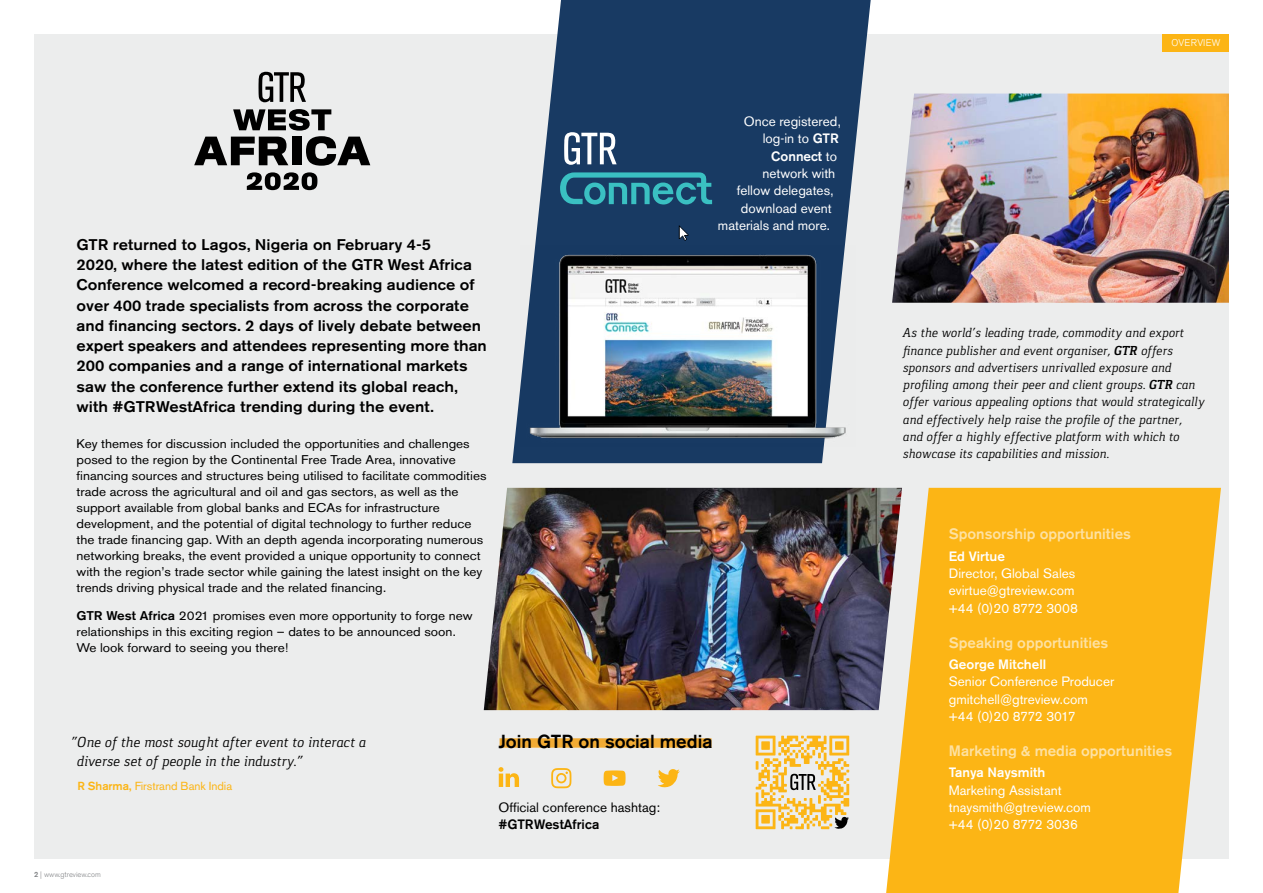
<style>
.page{position:relative;width:1263px;height:893px;background:#fff}
.page>*{position:absolute;margin:0;border:0;box-sizing:border-box;transform-origin:0 0}
.t1{font:500 18.75px "Akzidenz Grotesk BQ";color:#000}
.t2{font:500 15.3px/20.2px "Akzidenz Grotesk BQ";color:#000;scale:1.07 1}
.t3{font:500 15px "Akzidenz Grotesk BQ";color:#fee1a1}
.t4{font:italic 15px/19.5px "Gaspar";color:#000}
.t5{font:italic 13.5px/17.2px "Gaspar";color:#000}
.t6{font:13.5px/17.2px "Akzidenz Grotesk BQ";color:#fff}
.t7{font:500 13.5px "Akzidenz Grotesk BQ";color:#fff}
.t8{font:13.5px "Akzidenz Grotesk BQ";color:#000}
.t9{font:500 13.5px "Akzidenz Grotesk BQ";color:#000}
.t10{font:12.6px/16px "Akzidenz Grotesk BQ";color:#000;scale:1.07 1}
.t11{font:11.7px "Akzidenz Grotesk BQ";letter-spacing:-.005em;color:#fcb515}
.t12{font:300 9.75px "Akzidenz Grotesk BQ";letter-spacing:.01em;color:#fff}
.t13{font:300 7.5px "Akzidenz Grotesk BQ";color:#808285}
.s1{font-weight:500}
.s2{font-weight:400}
.s3{font-weight:700}
</style>
<div class="page">
<div style="left:34px;top:34px;width:1195px;height:825px;background:#eceded"></div>
<svg style="left:886px;top:488px;width:335px;height:405px;background:#fabb2b"></svg>
<svg style="left:512px;top:0;width:359px;height:463px;fill:#183a63"></svg>
<svg style="left:258px;top:72px;width:48px;height:30px"></svg>
<svg style="left:194px;top:109px;width:176px;height:57px"></svg>
<svg style="left:247px;top:172px;width:70px;height:18px"></svg>
<svg style="left:564px;top:132px;width:53px;height:33px;background:#788ca3"></svg>
<svg style="left:560px;top:172px;width:152px;height:32px;background:#287a90"></svg>
<img style="left:521px;top:246px;width:335px;height:200px">
<svg style="left:679px;top:225px;width:9px;height:16px"></svg>
<svg style="left:756px;top:736px;width:93px;height:93px"></svg>
<img style="left:892px;top:94px;width:337px;height:209px">
<img style="left:484px;top:488px;width:418px;height:222px">
<svg style="left:498px;top:767px;width:21px;height:20px"></svg>
<div style="left:500px;top:738px;width:211px;height:10px;background:#f1ab34"></div>
<svg style="left:604px;top:770px;width:21px;height:16px"></svg>
<svg style="left:658px;top:769px;width:22px;height:19px"></svg>
<svg style="left:551px;top:768px;width:20px;height:20px"></svg>
<div style="left:1162px;top:34px;width:67px;height:18px;background:#fcb515"></div>
<p class="t2" style="left:77px;top:234px;width:385px">GTR returned to Lagos, Nigeria on February 4-5<br>2020, where the latest edition of the GTR West Africa Conference welcomed a record-breaking audience of over 400 trade specialists from across the corporate and financing sectors. 2 days of lively debate between expert speakers and attendees representing more than 200 companies and a range of international markets saw the conference further extend its global reach, with #GTRWestAfrica trending during the event.</p>
<p class="t10" style="left:77px;top:435px;width:385px">Key themes for discussion included the opportunities and challenges posed to the region by the Continental Free Trade Area, innovative financing sources and structures being utilised to facilitate commodities trade across the agricultural and oil and gas sectors, as well as the support available from global banks and ECAs for infrastructure development, and the potential of digital technology to further reduce the trade financing gap. With an depth agenda incorporating numerous networking breaks, the event provided a unique opportunity to connect with the region’s trade sector while gaining the latest insight on the key trends driving physical trade and the related financing.</p>
<p class="t10" style="left:77px;top:608px;width:372px"><span class="s1">GTR West Africa</span> 2021 promises even more opportunity to forge new relationships in this exciting region – dates to be announced soon.<br>We look forward to seeing you there!</p>
<p class="t6" style="left:744px;top:113px;width:99px">Once registered,</p>
<p class="t6" style="left:763px;top:130px;width:78px">log-in to <span class="s1">GTR</span></p>
<p class="t7" style="left:771px;top:148px;width:67px">Connect <span class="s2">to</span></p>
<p class="t6" style="left:762px;top:165px;width:74px">network with</p>
<p class="t6" style="left:737px;top:182px;width:98px">fellow delegates,</p>
<p class="t6" style="left:741px;top:199px;width:92px">download event</p>
<p class="t6" style="left:718px;top:217px;width:113px">materials and more.</p>
<p class="t4" style="left:77px;top:732px;width:291px;text-indent:-6px">“One of the most sought after event to interact a diverse set of people in the industry.”</p>
<p class="t11" style="left:77px;top:778px;width:156px"><span class="s1">R Sharma,</span> Firstrand Bank India</p>
<p class="t13" style="left:34px;top:870px;width:68px"><span class="s1">2</span> | www.gtreview.com</p>
<h1 class="t1" style="left:498px;top:730px;width:216px">Join GTR on social media</h1>
<p class="t8" style="left:498px;top:799px;width:163px">Official conference hashtag:</p>
<p class="t9" style="left:498px;top:816px;width:102px">#GTRWestAfrica</p>
<p class="t12" style="left:1172px;top:38px;width:50px">OVERVIEW</p>
<p class="t5" style="left:903px;top:324px;width:303px">As the world’s leading trade, commodity and export finance publisher and event organiser, <span class="s3">GTR</span> offers sponsors and advertisers unrivalled exposure and profiling among their peer and client groups. <span class="s3">GTR</span> can offer various appealing options that would strategically and effectively help raise the profile of the partner, and offer a highly effective platform with which to showcase its capabilities and mission.</p>
<p class="t3" style="left:949px;top:525px;width:184px">Sponsorship opportunities</p>
<p class="t7" style="left:949px;top:548px;width:58px">Ed Virtue</p>
<p class="t6" style="left:949px;top:565px;width:131px">Director, Global Sales evirtue@gtreview.com +44 (0)20 8772 3008</p>
<p class="t3" style="left:949px;top:633px;width:161px">Speaking opportunities</p>
<p class="t7" style="left:949px;top:656px;width:99px">George Mitchell</p>
<p class="t6" style="left:949px;top:673px;width:167px">Senior Conference Producer gmitchell@gtreview.com +44 (0)20 8772 3017</p>
<p class="t3" style="left:949px;top:741px;width:225px">Marketing &amp; media opportunities</p>
<p class="t7" style="left:949px;top:764px;width:98px">Tanya Naysmith</p>
<p class="t6" style="left:949px;top:781px;width:144px">Marketing Assistant tnaysmith@gtreview.com +44 (0)20 8772 3036</p>
</div>
